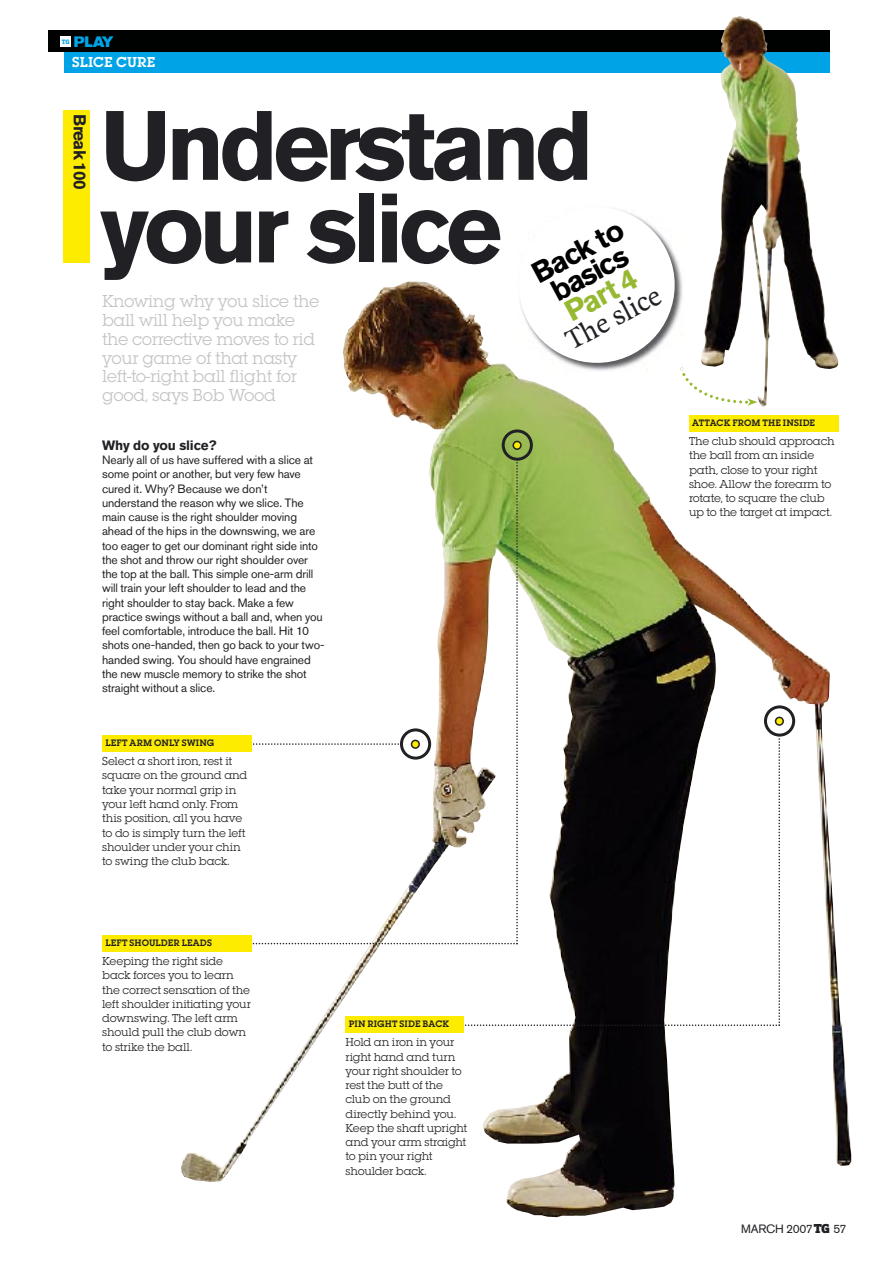
<style>
.page{position:relative;width:893px;height:1263px;background:#fff}
.page>*{position:absolute;margin:0;border:0;box-sizing:border-box;transform-origin:0 0}
.t1{font:700 97.35px/82.5px "Akzidenz Grotesk BQ";letter-spacing:-.055em;color:#212125}
.t2{font:700 29.4px/24.9px "Akzidenz Grotesk BQ";color:#000101}
.t3{font:29.4px "Quadraat";color:#212125}
.t4{font:700 29.4px "Akzidenz Grotesk BQ";color:#96b931}
.t5{font:18px/18.8px "Lubalin Graph ITC";letter-spacing:-.02em;color:#c2c3c6}
.t6{font:700 17.25px "Akzidenz Grotesk BQ";letter-spacing:-.05em;color:#212125}
.t7{font:600 15px "Lubalin Graph ITC";letter-spacing:.005em;color:#fff}
.t8{font:15px "Akzidenz Grotesk BQ Super";color:#00a3e5}
.t9{font:700 13.5px "Akzidenz Grotesk BQ";letter-spacing:-.015em;color:#212125}
.t10{font:12px/14.2px "Lubalin Graph ITC";letter-spacing:-.02em;color:#212125}
.t11{font:12px/14.2px "Akzidenz Grotesk BQ";letter-spacing:-.01em;color:#212125}
.t12{font:600 9.75px "Lubalin Graph ITC";letter-spacing:.01em;color:#212125}
.t13{font:800 6.6px "Zine Slab Dis";color:#00a3e5}
.s1{font-family:"Zine Slab Dis";font-weight:900;font-size:13.5px}
</style>
<div class="page">
<img style="left:181px;top:282px;width:670px;height:935px">
<div style="left:64px;top:51px;width:765px;height:21px;background:#00a3e5"></div>
<div style="left:48px;top:30px;width:781px;height:22px;background:#000101"></div>
<div style="left:60px;top:36px;width:11px;height:10px;background:#fff"></div>
<img style="left:701px;top:16px;width:137px;height:390px">
<svg style="left:508px;top:196px;width:249px;height:210px"></svg>
<div style="left:689px;top:415px;width:149px;height:17px;background:#feec00"></div>
<div style="left:64px;top:110px;width:26px;height:152px;background:#feec00"></div>
<div style="left:102px;top:935px;width:150px;height:17px;background:#feec00"></div>
<div style="left:102px;top:735px;width:150px;height:17px;background:#feec00"></div>
<div style="left:345px;top:1017px;width:119px;height:16px;background:#feec00"></div>
<svg style="left:250px;top:429px;width:545px;height:597px"></svg>
<p class="t13" style="left:62px;top:38px;width:9px">TG</p>
<p class="t8" style="left:74px;top:33px;width:41px">PLAY</p>
<p class="t7" style="left:72px;top:52px;width:84px">SLICE CURE</p>
<h3 class="t6" style="left:90px;top:114px;width:77px;rotate:90deg">Break 100</h3>
<h1 class="t1" style="left:100px;top:105px;width:495px">Understand your slice</h1>
<h2 class="t2" style="left:528px;top:263px;width:101px;rotate:-28deg">Back to basics</h2>
<h2 class="t4" style="left:559px;top:298px;width:79px;rotate:-28deg">Part 4</h2>
<h2 class="t3" style="left:560px;top:328px;width:105px;rotate:-28deg">The slice</h2>
<h3 class="t5" style="left:102px;top:292px;width:219px">Knowing why you slice the ball will help you make the corrective moves to rid your game of that nasty left-to-right ball flight for good, says Bob Wood</h3>
<p class="t9" style="left:102px;top:437px;width:116px">Why do you slice?</p>
<p class="t11" style="left:102px;top:453px;width:224px">Nearly all of us have suffered with a slice at some point or another, but very few have cured it. Why? Because we don’t understand the reason why we slice. The main cause is the right shoulder moving ahead of the hips in the downswing, we are too eager to get our dominant right side into the shot and throw our right shoulder over the top at the ball. This simple one-arm drill will train your left shoulder to lead and the right shoulder to stay back. Make a few practice swings without a ball and, when you feel comfortable, introduce the ball. Hit 10 shots one-handed, then go back to your two&shy;handed swing. You should have engrained the new muscle memory to strike the shot straight without a slice.</p>
<p class="t12" style="left:105px;top:737px;width:110px">LEFT ARM ONLY SWING</p>
<p class="t10" style="left:102px;top:754px;width:147px">Select a short iron, rest it square on the ground and take your normal grip in your left hand only. From this position, all you have to do is simply turn the left shoulder under your chin to swing the club back.</p>
<p class="t12" style="left:692px;top:417px;width:124px">ATTACK FROM THE INSIDE</p>
<p class="t10" style="left:689px;top:434px;width:147px">The club should approach the ball from an inside path, close to your right shoe. Allow the forearm to rotate, to square the club up to the target at impact.</p>
<p class="t12" style="left:105px;top:937px;width:108px">LEFT SHOULDER LEADS</p>
<p class="t10" style="left:102px;top:954px;width:150px">Keeping the right side back forces you to learn the correct sensation of the left shoulder initiating your downswing. The left arm should pull the club down to strike the ball.</p>
<p class="t12" style="left:349px;top:1018px;width:102px">PIN RIGHT SIDE BACK</p>
<p class="t10" style="left:345px;top:1035px;width:123px">Hold an iron in your right hand and turn your right shoulder to rest the butt of the club on the ground directly behind you.<br>Keep the shaft upright and your arm straight to pin your right shoulder back.</p>
<p class="t11" style="left:741px;top:1221px;width:107px">MARCH 2007<span class="s1">TG</span> 57</p>
</div>
